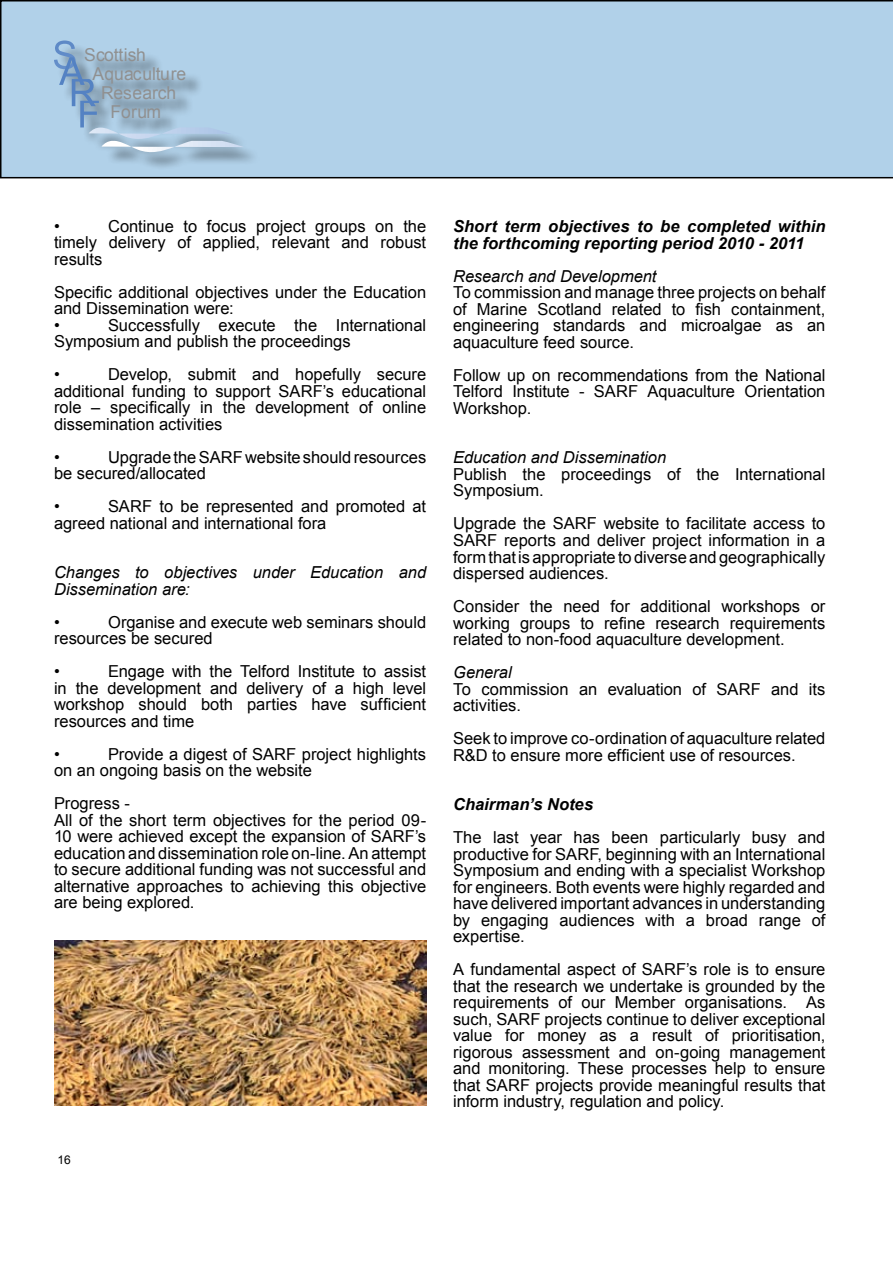
<style>
.page{position:relative;width:893px;height:1263px;background:#fff}
.page>*{position:absolute;margin:0;border:0;box-sizing:border-box;transform-origin:0 0}
.t1{font:17.7px "Arial";color:#909090}
.t2{font:16.5px/16.5px "Arial";color:#000}
.t3{font:italic 16.5px/16.5px "Arial";color:#000}
.t4{font:italic 700 16.5px/16.5px "Arial";letter-spacing:.005em;color:#000}
.t5{font:12px "Arial";color:#000}
</style>
<div class="page">
<div style="left:0;top:0;width:893px;height:178px;background:#b1d1e9"></div>
<img style="left:54px;top:940px;width:372px;height:166px">
<div style="left:56px;top:43px;width:204px;height:127px;background:#000;opacity:.44"></div>
<svg style="left:153px;top:166px;width:101px;height:1px"></svg>
<svg style="left:54px;top:40px;width:190px;height:115px;background:#a5c2da"></svg>
<p class="t1" style="left:84px;top:43px;width:63px">Scottish</p>
<p class="t1" style="left:93px;top:62px;width:95px">Aquaculture</p>
<p class="t1" style="left:101px;top:81px;width:77px">Research</p>
<p class="t1" style="left:111px;top:100px;width:52px">Forum</p>
<p class="t2" style="left:54px;top:218px;width:374px;text-align:justify;text-indent:54px">Continue to focus project groups on the timely delivery of applied, relevant and robust results</p>
<p class="t2" style="left:54px;top:284px;width:374px">Specific additional objectives under the Education and Dissemination were:<br>•</p>
<p class="t2" style="left:54px;top:218px;width:7px">•</p>
<p class="t2" style="left:54px;top:317px;width:374px;text-indent:54px">Successfully execute the International<br>Symposium and publish the proceedings</p>
<p class="t2" style="left:54px;top:366px;width:7px">•</p>
<p class="t2" style="left:54px;top:366px;width:374px;text-align:justify;text-indent:54px">Develop, submit and hopefully secure additional funding to support SARF’s educational role – specifically in the development of online dissemination activities</p>
<p class="t2" style="left:54px;top:449px;width:7px">•</p>
<p class="t2" style="left:54px;top:449px;width:374px;text-indent:54px">Upgrade the SARF website should resources be secured/allocated</p>
<p class="t2" style="left:54px;top:498px;width:7px">•</p>
<p class="t2" style="left:54px;top:498px;width:374px;text-indent:54px">SARF to be represented and promoted at agreed national and international fora</p>
<p class="t3" style="left:54px;top:564px;width:374px">Changes to objectives under Education and<br>Dissemination are:</p>
<p class="t2" style="left:54px;top:614px;width:7px">•</p>
<p class="t2" style="left:54px;top:614px;width:374px;text-indent:54px">Organise and execute web seminars should resources be secured</p>
<p class="t2" style="left:54px;top:663px;width:7px">•</p>
<p class="t2" style="left:54px;top:663px;width:374px;text-align:justify;text-indent:54px">Engage with the Telford Institute to assist in the development and delivery of a high level workshop should both parties have sufficient resources and time</p>
<p class="t2" style="left:54px;top:746px;width:7px">•</p>
<p class="t2" style="left:54px;top:746px;width:374px;text-indent:54px">Provide a digest of SARF project highlights on an ongoing basis on the website</p>
<p class="t2" style="left:54px;top:795px;width:374px">Progress -<br>All of the short term objectives for the period 09- 10 were achieved except the expansion of SARF’s education and dissemination role on-line. An attempt to secure additional funding was not successful and alternative approaches to achieving this objective are being explored.</p>
<p class="t5" style="left:57px;top:1152px;width:15px">16</p>
<p class="t4" style="left:453px;top:219px;width:374px">Short term objectives to be completed within the forthcoming reporting period 2010 - 2011</p>
<p class="t3" style="left:453px;top:268px;width:205px">Research and Development</p>
<p class="t2" style="left:453px;top:285px;width:374px;text-align:justify">To commission and manage three projects on behalf of Marine Scotland related to fish containment, engineering standards and microalgae as an aquaculture feed source.</p>
<p class="t2" style="left:453px;top:367px;width:374px;text-align:justify">Follow up on recommendations from the National Telford Institute - SARF Aquaculture Orientation Workshop.</p>
<p class="t3" style="left:453px;top:450px;width:215px">Education and Dissemination</p>
<p class="t2" style="left:453px;top:466px;width:374px">Publish the proceedings of the International<br>Symposium.</p>
<p class="t2" style="left:453px;top:516px;width:374px;text-align:justify">Upgrade the SARF website to facilitate access to SARF reports and deliver project information in a form that is appropriate to diverse and geographically dispersed audiences.</p>
<p class="t2" style="left:453px;top:598px;width:374px;text-align:justify">Consider the need for additional workshops or working groups to refine research requirements related to non-food aquaculture development.</p>
<p class="t3" style="left:453px;top:664px;width:60px">General</p>
<p class="t2" style="left:453px;top:681px;width:374px">To commission an evaluation of SARF and its activities.</p>
<p class="t2" style="left:453px;top:730px;width:374px">Seek to improve co-ordination of aquaculture related<br>R&amp;D to ensure more efficient use of resources.</p>
<p class="t4" style="left:453px;top:797px;width:142px">Chairman’s Notes</p>
<p class="t2" style="left:453px;top:829px;width:374px;text-align:justify">The last year has been particularly busy and productive for SARF, beginning with an International Symposium and ending with a specialist Workshop for engineers. Both events were highly regarded and have delivered important advances in understanding by engaging audiences with a broad range of expertise.</p>
<p class="t2" style="left:453px;top:961px;width:374px;text-align:justify">A fundamental aspect of SARF’s role is to ensure that the research we undertake is grounded by the requirements of our Member organisations. As such, SARF projects continue to deliver exceptional value for money as a result of prioritisation, rigorous assessment and on-going management and monitoring. These processes help to ensure that SARF projects provide meaningful results that inform industry, regulation and policy.</p>
</div>
